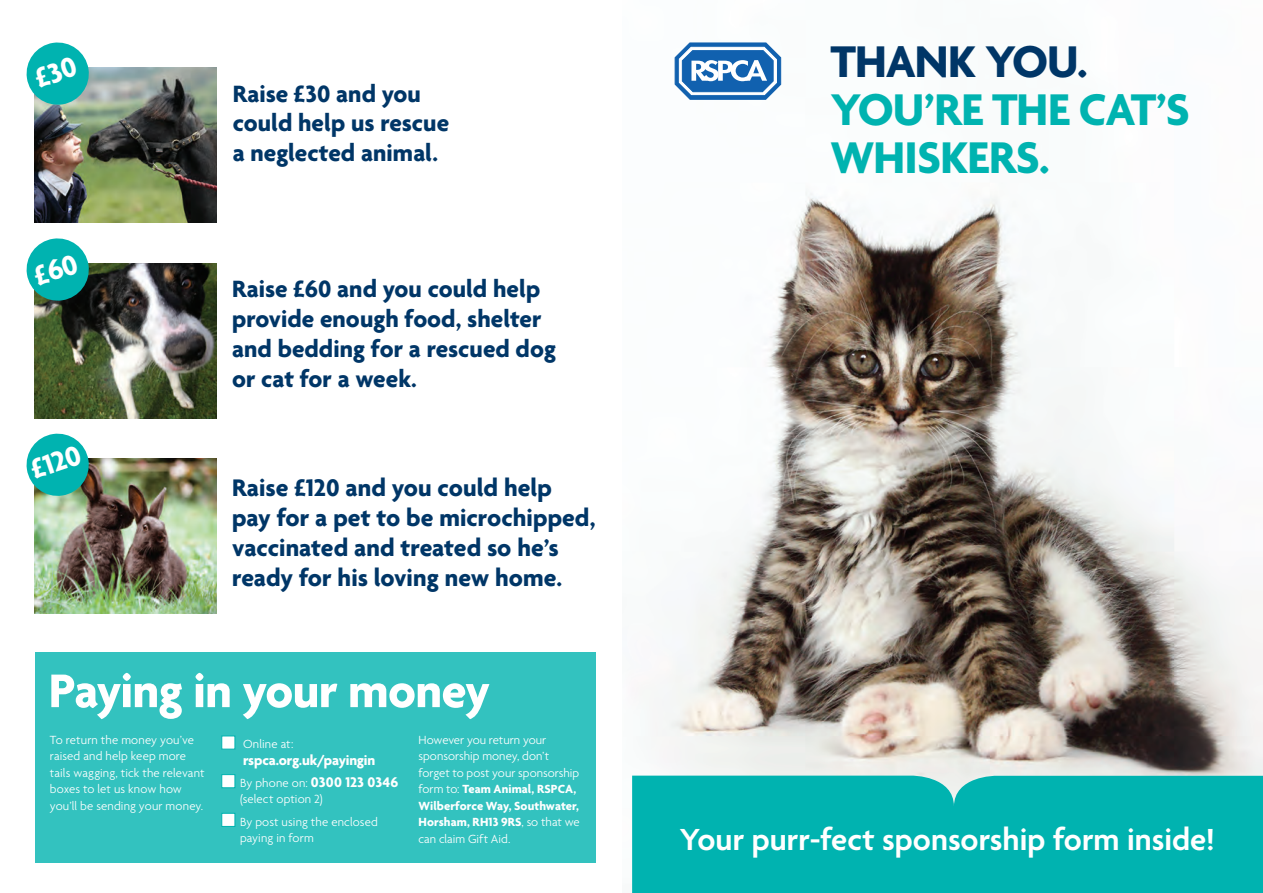
<style>
.page{position:relative;width:1263px;height:893px;background:#fff}
.page>*{position:absolute;margin:0;border:0;box-sizing:border-box;transform-origin:0 0}
.t1{font:700 51px "Agenda";letter-spacing:-.01em;color:#fff}
.t2{font:700 48px/48px "Agenda";letter-spacing:-.02em;color:#00b3b0}
.t3{font:700 48px "Agenda";letter-spacing:-.025em;color:#003667}
.t4{font:600 33px "Agenda";color:#fff}
.t5{font:700 29.85px "Agenda";color:#fff}
.t6{font:700 25.95px/30px "Agenda";color:#003667}
.t7{font:700 25.5px/29.8px "Agenda";color:#003667}
.t8{font:700 15.15px "Agenda";letter-spacing:.005em;color:#fff}
.t9{font:700 15px "Agenda";letter-spacing:-.015em;color:#fff}
.t10{font:300 12.75px/16.5px "Agenda";letter-spacing:.005em;color:#fff}
.s1{font-weight:700}
.s2{font-weight:300;font-size:12.75px}
</style>
<div class="page">
<img style="left:632px;top:42px;width:631px;height:734px">
<svg style="left:675px;top:43px;width:106px;height:56px"></svg>
<div style="left:35px;top:652px;width:561px;height:210px;background:#33c2bf"></div>
<div style="left:221px;top:736px;width:14px;height:13px;background:#fff;border:1px solid #00b3b0"></div>
<div style="left:221px;top:774px;width:14px;height:14px;background:#fff;border:1px solid #00b3b0"></div>
<div style="left:221px;top:813px;width:14px;height:14px;background:#fff;border:1px solid #00b3b0"></div>
<img style="left:35px;top:458px;width:181px;height:155px">
<svg style="left:26px;top:433px;width:65px;height:65px"></svg>
<img style="left:35px;top:67px;width:181px;height:155px">
<img style="left:35px;top:263px;width:181px;height:155px">
<div style="left:632px;top:776px;width:631px;height:117px;background:#00b3b0"></div>
<svg style="left:26px;top:42px;width:65px;height:65px"></svg>
<svg style="left:26px;top:238px;width:65px;height:65px"></svg>
<h3 class="t7" style="left:233px;top:80px;width:218px">Raise £30 and you could help us rescue a neglected animal.</h3>
<h3 class="t5" style="left:27px;top:454px;width:53px;rotate:-18deg">£120</h3>
<h3 class="t7" style="left:232px;top:276px;width:325px">Raise £60 and you could help provide enough food, shelter and bedding for a rescued dog or cat for a week.</h3>
<h3 class="t6" style="left:232px;top:474px;width:365px">Raise £120 and you could help pay for a pet to be microchipped, vaccinated and treated so he’s ready for his loving new home.</h3>
<h1 class="t1" style="left:49px;top:663px;width:443px">Paying in your money</h1>
<p class="t10" style="left:50px;top:732px;width:156px">To return the money you’ve raised and help keep more tails wagging, tick the relevant boxes to let us know how you’ll be sending your money.</p>
<p class="t10" style="left:243px;top:737px;width:52px">Online at:</p>
<p class="t10" style="left:418px;top:732px;width:163px">However you return your sponsorship money, don’t forget to post your sponsorship form to: <span class="s1">Team Animal, RSPCA,<br>Wilberforce Way, Southwater,<br>Horsham, RH13 9RS</span>, so that we can claim Gift Aid.</p>
<p class="t9" style="left:243px;top:752px;width:134px">rspca.org.uk/payingin</p>
<p class="t8" style="left:240px;top:774px;width:160px"><span class="s2">By phone on:</span> 0300 123 0346</p>
<p class="t10" style="left:240px;top:789px;width:139px;line-height:22.2px">(select option 2)<br>By post using the enclosed</p>
<p class="t10" style="left:240px;top:830px;width:75px">paying in form</p>
<h2 class="t3" style="left:831px;top:36px;width:259px">THANK YOU.</h2>
<h2 class="t2" style="left:831px;top:88px;width:361px">YOU’RE THE CAT’S<br>WHISKERS.</h2>
<h3 class="t4" style="left:679px;top:820px;width:537px">Your purr-fect sponsorship form inside!</h3>
</div>
